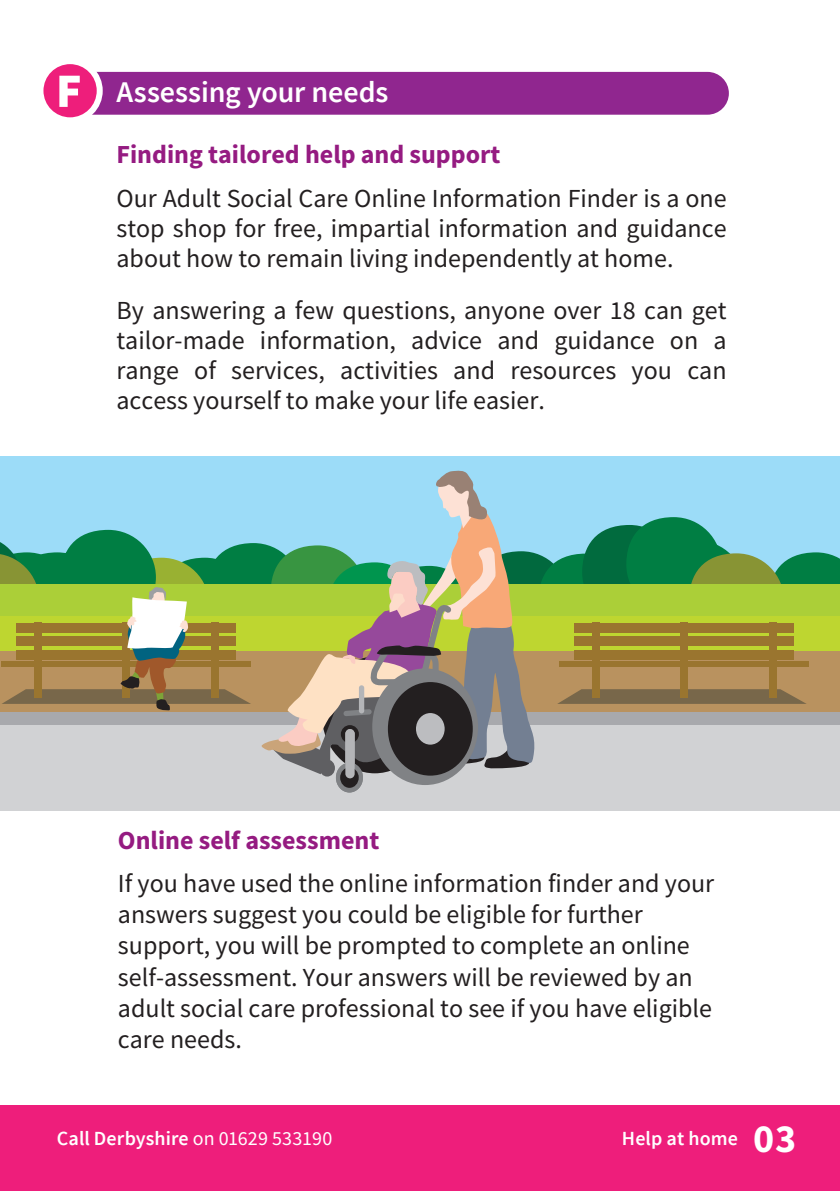
<style>
.page{position:relative;width:840px;height:1191px;background:#fff}
.page>*{position:absolute;margin:0;border:0;box-sizing:border-box;transform-origin:0 0}
.t1{font:600 30px "Source Sans Pro";letter-spacing:-.005em;color:#fff}
.t2{font:26px/30px "Source Sans Pro";color:#231f20;text-align:justify}
.t3{font:700 26px "Source Sans Pro";color:#951b81}
.t4{font:600 20px "Source Sans Pro";letter-spacing:.005em;color:#fff}
.s1{font-weight:400}
.s2{font-weight:700;font-size:40px}
</style>
<div class="page">
<svg style="left:40px;top:61px;width:60px;height:59px"></svg>
<div style="left:37px;top:58px;width:66px;height:65px;border:6px solid #fff;border-radius:50%"></div>
<svg style="left:59px;top:72px;width:669px;height:43px;background:#972d92"></svg>
<div style="left:0;top:456px;width:839px;height:355px;background:#9cdcf8"></div>
<div style="left:206px;top:543px;width:95px;height:95px;background:#007e43;border-radius:50%"></div>
<div style="left:473px;top:551px;width:95px;height:95px;background:#01693e;border-radius:50%"></div>
<div style="left:538px;top:553px;width:95px;height:95px;background:#007e43;border-radius:50%"></div>
<div style="left:61px;top:530px;width:95px;height:95px;background:#007e43;border-radius:50%"></div>
<svg style="left:768px;top:552px;width:71px;height:32px"></svg>
<div style="left:582px;top:525px;width:94px;height:95px;background:#016b3e;border-radius:50%"></div>
<div style="left:626px;top:517px;width:95px;height:95px;background:#007e43;border-radius:50%"></div>
<div style="left:649px;top:540px;width:95px;height:95px;background:#007e43;border-radius:50%"></div>
<div style="left:688px;top:553px;width:95px;height:95px;background:#889434;border-radius:50%"></div>
<div style="left:0;top:584px;width:839px;height:227px;background:#abcf38"></div>
<div style="left:0;top:616px;width:839px;height:195px;background:#bed630"></div>
<div style="left:0;top:651px;width:839px;height:160px;background:#b9925f"></div>
<div style="left:0;top:712px;width:839px;height:99px;background:#d1d2d4"></div>
<div style="left:0;top:712px;width:839px;height:13px;background:#a8a9ad"></div>
<div style="left:319px;top:759px;width:16px;height:17px;background:#5f5f62;border-radius:50%"></div>
<div style="left:372px;top:668px;width:106px;height:117px;background:#808285;border-radius:50%"></div>
<svg style="left:260px;top:470px;width:275px;height:304px"></svg>
<div style="left:359px;top:685px;width:5px;height:28px;background:#b4b5b8;border-radius:3px"></div>
<svg style="left:340px;top:725px;width:19px;height:18px"></svg>
<div style="left:336px;top:762px;width:27px;height:30px;background:#808285;border-radius:50%"></div>
<div style="left:340px;top:767px;width:18px;height:21px;background:#231f20;border-radius:50%"></div>
<div style="left:345px;top:729px;width:9px;height:49px;background:#b4b5b8;border-radius:5px"></div>
<svg style="left:557px;top:689px;width:249px;height:15px;background:#806c4c"></svg>
<div style="left:574px;top:623px;width:219px;height:9px;background:#9a752f"></div>
<div style="left:559px;top:661px;width:249px;height:6px;background:#9a752f"></div>
<div style="left:574px;top:650px;width:219px;height:9px;background:#9a752f"></div>
<div style="left:574px;top:636px;width:219px;height:10px;background:#9a752f"></div>
<div style="left:591px;top:623px;width:8px;height:75px;background:#9a752f"></div>
<div style="left:680px;top:623px;width:7px;height:75px;background:#9a752f"></div>
<div style="left:768px;top:623px;width:8px;height:75px;background:#9a752f"></div>
<svg style="left:0;top:537px;width:251px;height:174px"></svg>
<div style="left:0;top:1106px;width:839px;height:85px;background:#ee1e7b"></div>
<h2 class="t1" style="left:116px;top:73px;width:273px">Assessing your needs</h2>
<h3 class="t3" style="left:116px;top:137px;width:385px">Finding tailored help and support</h3>
<p class="t2" style="left:116px;top:183px;width:611px">Our Adult Social Care Online Information Finder is a one stop shop for free, impartial information and guidance about how to remain living independently at home.</p>
<p class="t2" style="left:116px;top:295px;width:611px">By answering a few questions, anyone over 18 can get tailor-made information, advice and guidance on a range of services, activities and resources you can access yourself to make your life easier.</p>
<h3 class="t3" style="left:118px;top:822px;width:263px">Online self assessment</h3>
<p class="t2" style="left:118px;top:867px;width:597px;line-height:31.2px;text-align:left">If you have used the online information finder and your answers suggest you could be eligible for further support, you will be prompted to complete an online self-assessment. Your answers will be reviewed by an adult social care professional to see if you have eligible care needs.</p>
<p class="t4" style="left:57px;top:1125px;width:277px">Call Derbyshire <span class="s1">on 01629 533190</span></p>
<p class="t4" style="left:621px;top:1125px;width:175px">Help at home <span class="s2">03</span></p>
</div>
